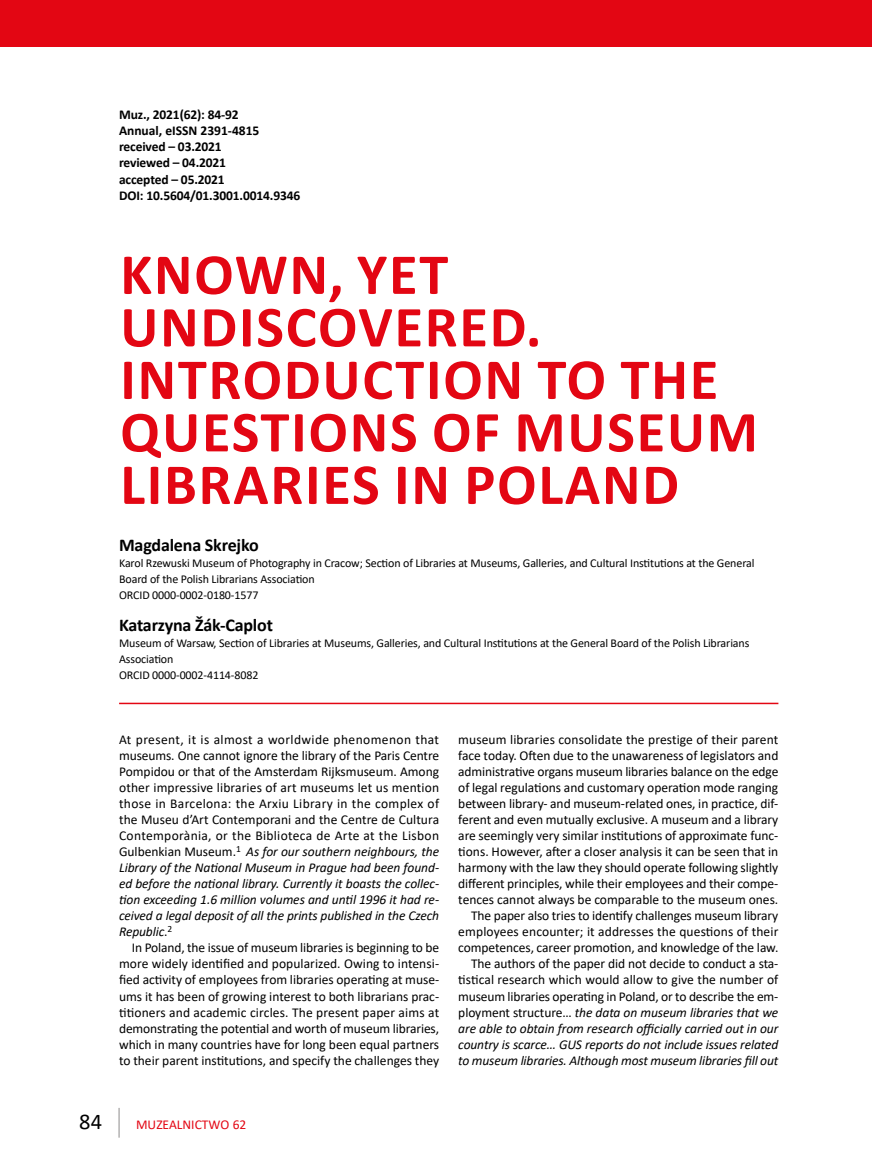
<style>
.page{position:relative;width:872px;height:1170px;background:#fff}
.page>*{position:absolute;margin:0;border:0;box-sizing:border-box;transform-origin:0 0}
.t1{font:700 58.5px/52.5px "Calibri";letter-spacing:.03em;color:#e30613}
.t2{font:22.5px "Calibri";color:#000}
.t3{font:700 18px "Calibri";letter-spacing:-.01em;color:#000}
.t4{font:13.5px/16px "Calibri";letter-spacing:-.005em;color:#000;text-align:justify}
.t5{font:700 13.5px/16px "Calibri";letter-spacing:-.01em;color:#000}
.t6{font:13.5px "Calibri";letter-spacing:.03em;color:#000}
.t7{font:13.5px "Calibri";color:#e30613}
.t8{font:12px/16px "Calibri";letter-spacing:-.01em;color:#000}
.s1{font-style:italic}
</style>
<div class="page">
<hr style="left:118px;top:1107px;width:2px;height:30px;background:#b3b2b2">
<div style="left:0;top:0;width:872px;height:47px;background:#e30613"></div>
<hr style="left:119px;top:702px;width:659px;height:2px;background:#e30613">
<p class="t5" style="left:119px;top:107px;width:183px">Muz., 2021(62): 84-92<br>Annual, eISSN 2391-4815 received – 03.2021<br>reviewed – 04.2021<br>accepted – 05.2021<br>DOI: 10.5604/01.3001.0014.9346</p>
<h1 class="t1" style="left:120px;top:247px;width:639px">KNOWN, YET<br>UNDISCOVERED.<br>INTRODUCTION TO THE<br>QUESTIONS OF MUSEUM<br>LIBRARIES IN POLAND</h1>
<h3 class="t3" style="left:119px;top:532px;width:141px">Magdalena Skrejko</h3>
<p class="t8" style="left:119px;top:554px;width:637px">Karol Rzewuski Museum of Photography in Cracow; Section of Libraries at Museums, Galleries, and Cultural Institutions at the General<br>Board of the Polish Librarians Association<br>ORCID 0000-0002-0180-1577</p>
<h3 class="t3" style="left:119px;top:612px;width:155px">Katarzyna Žák-Caplot</h3>
<p class="t8" style="left:119px;top:634px;width:632px">Museum of Warsaw, Section of Libraries at Museums, Galleries, and Cultural Institutions at the General Board of the Polish Librarians<br>Association<br>ORCID 0000-0002-4114-8082</p>
<p class="t6" style="left:119px;top:729px;width:321px">At present, it is almost a worldwide phenomenon that</p>
<p class="t4" style="left:458px;top:730px;width:321px">museum libraries consolidate the prestige of their parent</p>
<p class="t4" style="left:119px;top:746px;width:322px">museums. One cannot ignore the library of the Paris Centre Pompidou or that of the Amsterdam Rijksmuseum. Among other impressive libraries of art museums let us mention those in Barcelona: the Arxiu Library in the complex of the Museu d’Art Contemporani and the Centre de Cultura Contemporània, or the Biblioteca de Arte at the Lisbon Gulbenkian Museum.<sup>1</sup> <span class="s1">As for our southern neighbours, the Library of the National Museum in Prague had been found&shy;ed before the national library. Currently it boasts the collec&shy;tion exceeding 1.6 million volumes and until 1996 it had re&shy;ceived a legal deposit of all the prints published in the Czech Republic</span>.<sup>2</sup></p>
<p class="t4" style="left:119px;top:939px;width:322px;text-indent:13px">In Poland, the issue of museum libraries is beginning to be more widely identified and popularized. Owing to intensi&shy;fied activity of employees from libraries operating at muse&shy;ums it has been of growing interest to both librarians prac&shy;titioners and academic circles. The present paper aims at demonstrating the potential and worth of museum libraries, which in many countries have for long been equal partners to their parent institutions, and specify the challenges they</p>
<p class="t4" style="left:458px;top:746px;width:322px;text-align:right">face today. Often due to the unawareness of legislators and administrative organs museum libraries balance on the edge of legal regulations and customary operation mode ranging between library- and museum-related ones, in practice, dif&shy;ferent and even mutually exclusive. A museum and a library are seemingly very similar institutions of approximate func&shy;tions. However, after a closer analysis it can be seen that in harmony with the law they should operate following slightly different principles, while their employees and their compe&shy;tences cannot always be comparable to the museum ones.<br>The paper also tries to identify challenges museum library employees encounter; it addresses the questions of their competences, career promotion, and knowledge of the law.<br>The authors of the paper did not decide to conduct a sta&shy;tistical research which would allow to give the number of museum libraries operating in Poland, or to describe the em&shy;ployment structure… <span class="s1">the data on museum libraries that we are able to obtain from research officially carried out in our country is scarce… GUS reports do not include issues related to museum libraries. Although most museum libraries fill out</span></p>
<h2 class="t2" style="left:79px;top:1105px;width:24px">84</h2>
<p class="t7" style="left:136px;top:1115px;width:112px">MUZEALNICTWO 62</p>
</div>
